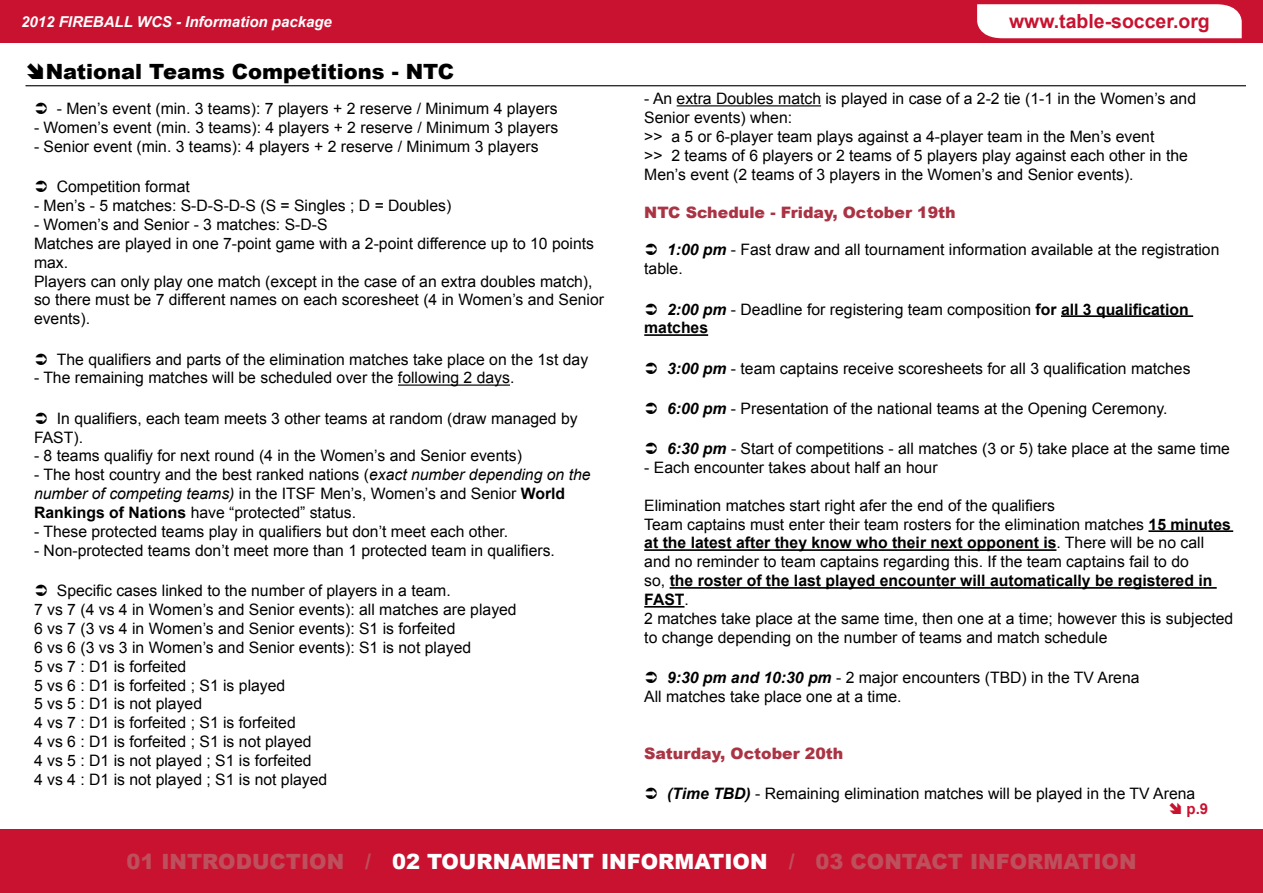
<style>
.page{position:relative;width:1263px;height:893px;background:#fff}
.page>*{position:absolute;margin:0;border:0;box-sizing:border-box;transform-origin:0 0}
.t1{font:900 21px "Arial";color:#be4f5c}
.t2{font:900 21px "Arial";color:#000}
.t3{font:700 19.5px "Arial";color:#c91230}
.t4{font:15.75px/18.9px "Arial";color:#000}
.t5{font:900 15.75px "Arial";color:#a34}
.t6{font:italic 700 15px "Arial";color:#fff}
.t7{font:700 15px "Arial";color:#c91230}
.s1{font-style:italic}
.s2{font-weight:700}
.s3{font-weight:700;font-style:italic}
.s4{color:#fff}
</style>
<div class="page">
<div style="left:0;top:0;width:1263px;height:43px;background:#c91230"></div>
<div style="left:977px;top:4px;width:265px;height:34px;background:#fff"></div>
<div style="left:0;top:829px;width:1263px;height:64px;background:#c91230"></div>
<hr style="left:398px;top:384px;width:112px;height:2px;background:#000">
<hr style="left:677px;top:105px;width:144px;height:1px;background:#000">
<hr style="left:1061px;top:315px;width:132px;height:2px;background:#000">
<hr style="left:644px;top:334px;width:64px;height:2px;background:#000">
<hr style="left:1148px;top:530px;width:85px;height:2px;background:#000">
<hr style="left:644px;top:549px;width:412px;height:2px;background:#000">
<hr style="left:670px;top:587px;width:547px;height:2px;background:#000">
<hr style="left:644px;top:606px;width:40px;height:2px;background:#000">
<hr style="left:26px;top:85px;width:1220px;height:1px;background:#000">
<p class="t6" style="left:21px;top:12px;width:312px">2012 FIREBALL WCS - Information package</p>
<p class="t3" style="left:1009px;top:9px;width:202px">www.table-soccer.org</p>
<h1 class="t2" style="left:46px;top:56px;width:410px">National Teams Competitions - NTC</h1>
<p class="t4" style="left:57px;top:99px;width:502px">- Men’s event (min. 3 teams): 7 players + 2 reserve / Minimum 4 players</p>
<p class="t4" style="left:34px;top:118px;width:526px">- Women’s event (min. 3 teams): 4 players + 2 reserve / Minimum 3 players</p>
<p class="t4" style="left:34px;top:137px;width:506px">- Senior event (min. 3 teams): 4 players + 2 reserve / Minimum 3 players</p>
<p class="t4" style="left:57px;top:177px;width:135px">Competition format</p>
<p class="t4" style="left:34px;top:196px;width:419px">- Men’s - 5 matches: S-D-S-D-S (S = Singles ; D = Doubles)</p>
<p class="t4" style="left:34px;top:215px;width:571px">- Women’s and Senior - 3 matches: S-D-S<br>Matches are played in one 7-point game with a 2-point difference up to 10 points max.<br>Players can only play one match (except in the case of an extra doubles match), so there must be 7 different names on each scoresheet (4 in Women’s and Senior events).</p>
<p class="t4" style="left:57px;top:350px;width:533px">The qualifiers and parts of the elimination matches take place on the 1st day</p>
<p class="t4" style="left:34px;top:369px;width:482px">- The remaining matches will be scheduled over the following 2 days.</p>
<p class="t4" style="left:34px;top:409px;width:545px;text-indent:23px">In qualifiers, each team meets 3 other teams at random (draw managed by<br>FAST).</p>
<p class="t4" style="left:34px;top:447px;width:489px">- 8 teams qualifiy for next round (4 in the Women’s and Senior events)</p>
<p class="t4" style="left:34px;top:465px;width:558px">- The host country and the best ranked nations (<span class="s1">exact number depending on the number of competing teams)</span> in the ITSF Men’s, Women’s and Senior <span class="s2">World<br>Rankings of Nations</span> have “protected” status.</p>
<p class="t4" style="left:34px;top:522px;width:476px">- These protected teams play in qualifiers but don’t meet each other.</p>
<p class="t4" style="left:34px;top:541px;width:522px">- Non-protected teams don’t meet more than 1 protected team in qualifiers.</p>
<p class="t4" style="left:34px;top:581px;width:484px;text-indent:23px">Specific cases linked to the number of players in a team.<br>7 vs 7 (4 vs 4 in Women’s and Senior events): all matches are played 6 vs 7 (3 vs 4 in Women’s and Senior events): S1 is forfeited<br>6 vs 6 (3 vs 3 in Women’s and Senior events): S1 is not played<br>5 vs 7 : D1 is forfeited<br>5 vs 6 : D1 is forfeited ; S1 is played<br>5 vs 5 : D1 is not played<br>4 vs 7 : D1 is forfeited ; S1 is forfeited<br>4 vs 6 : D1 is forfeited ; S1 is not played<br>4 vs 5 : D1 is not played ; S1 is forfeited<br>4 vs 4 : D1 is not played ; S1 is not played</p>
<p class="t4" style="left:644px;top:89px;width:553px">- An extra Doubles match is played in case of a 2-2 tie (1-1 in the Women’s and Senior events) when:<br>&gt;&gt; a 5 or 6-player team plays against a 4-player team in the Men’s event<br>&gt;&gt; 2 teams of 6 players or 2 teams of 5 players play against each other in the Men’s event (2 teams of 3 players in the Women’s and Senior events).</p>
<p class="t5" style="left:644px;top:201px;width:313px">NTC Schedule - Friday, October 19th</p>
<p class="t4" style="left:644px;top:241px;width:577px;text-indent:23px"><span class="s3">1:00 pm</span> - Fast draw and all tournament information available at the registration table.</p>
<p class="t4" style="left:644px;top:300px;width:546px;text-indent:23px"><span class="s3">2:00 pm</span> - Deadline for registering team composition <span class="s2">for all 3 qualification matches</span></p>
<p class="t4" style="left:667px;top:359px;width:525px"><span class="s3">3:00 pm</span> - team captains receive scoresheets for all 3 qualification matches</p>
<p class="t4" style="left:667px;top:399px;width:502px"><span class="s3">6:00 pm</span> - Presentation of the national teams at the Opening Ceremony.</p>
<p class="t4" style="left:667px;top:439px;width:564px"><span class="s3">6:30 pm</span> - Start of competitions - all matches (3 or 5) take place at the same time</p>
<p class="t4" style="left:644px;top:458px;width:295px">- Each encounter takes about half an hour</p>
<p class="t4" style="left:644px;top:496px;width:590px">Elimination matches start right afer the end of the qualifiers<br>Team captains must enter their team rosters for the elimination matches <span class="s2">15 minutes at the latest after they know who their next opponent is</span>. There will be no call and no reminder to team captains regarding this. If the team captains fail to do<br>so, <span class="s2">the roster of the last played encounter will automatically be registered in FAST</span>.<br>2 matches take place at the same time, then one at a time; however this is subjected to change depending on the number of teams and match schedule</p>
<p class="t4" style="left:644px;top:668px;width:497px;text-indent:23px"><span class="s3">9:30 pm and 10:30 pm</span> - 2 major encounters (TBD) in the TV Arena<br>All matches take place one at a time.</p>
<p class="t5" style="left:644px;top:742px;width:201px">Saturday, October 20th</p>
<p class="t4" style="left:667px;top:784px;width:530px"><span class="s3">(Time TBD)</span> - Remaining elimination matches will be played in the TV Arena</p>
<p class="t7" style="left:1168px;top:799px;width:41px">➔ p.9</p>
<h1 class="t1" style="left:126px;top:846px;width:1012px">01 INTRODUCTION / <span class="s4">02 TOURNAMENT INFORMATION</span> / 03 CONTACT INFORMATION</h1>
</div>
